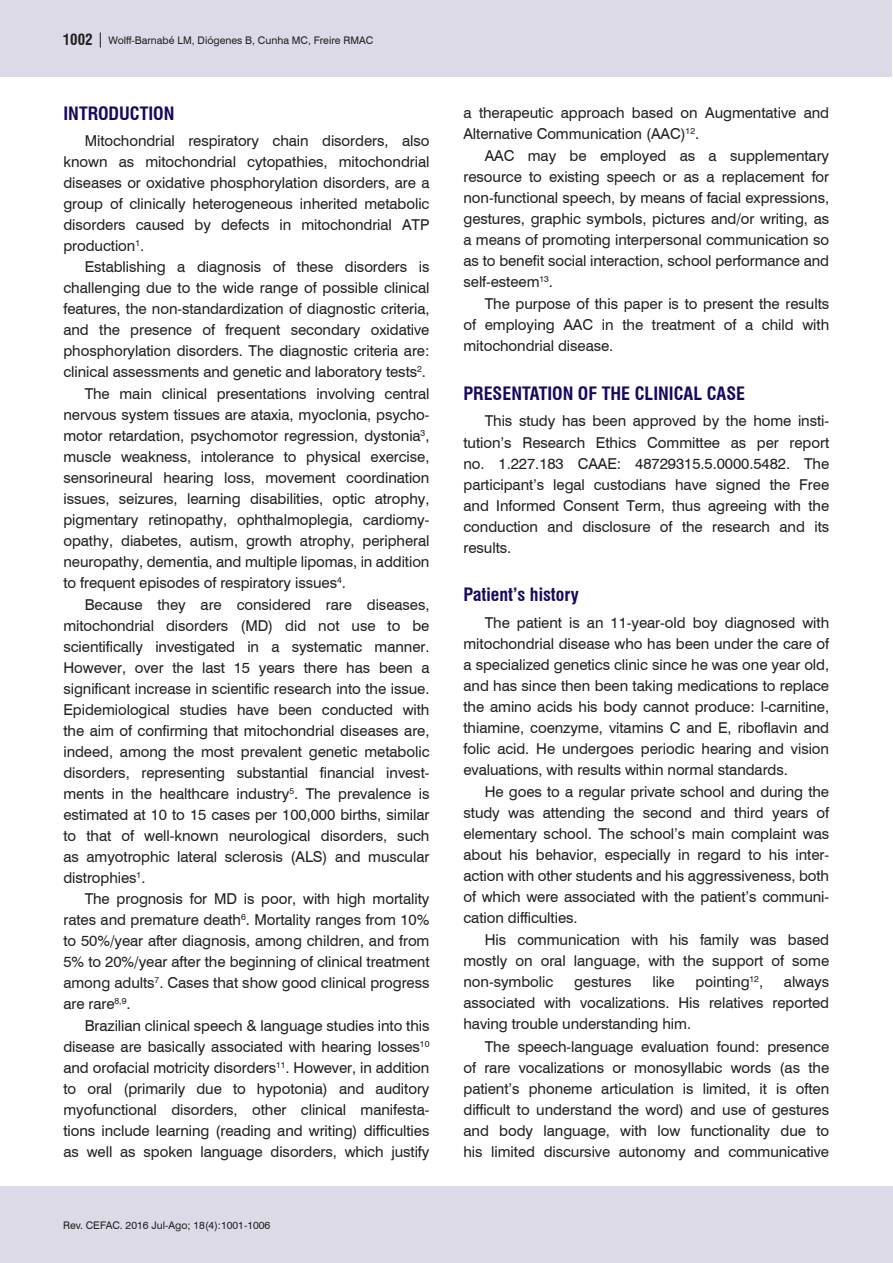
<style>
.page{position:relative;width:893px;height:1263px;background:#fff}
.page>*{position:absolute;margin:0;border:0;box-sizing:border-box;transform-origin:0 0}
.Nivel_1{font:700 condensed 18px "Swiss 721 BT";color:#18085f}
.Nivel_2{font:700 condensed 18px "Swiss 721 BT";color:#18085f}
.Corpo_do_texto_INGL{font:15px/21px "Swiss 721 BT";letter-spacing:-.005em;color:#231f20;text-align:justify}
.Cabeço_autor_esquer{font:10.5px "Swiss 721 BT";color:#231f20}
.Legenda_b_esquerdo{font:10.5px "Swiss 721 BT";color:#231f20}
.s1{font-weight:700;font-stretch:condensed;font-size:15px}
.s2{font-size:15px}
</style>
<div class="page">
<div style="left:0;top:1186px;width:892px;height:77px;background:#dcdae7"></div>
<div style="left:0;top:0;width:892px;height:77px;background:#dcdae7"></div>
<p class="Cabeço_autor_esquer" style="left:63px;top:33px;width:312px"><span class="s1">1002</span> <span class="s2">|</span> Wolff-Barnabé LM, Diógenes B, Cunha MC, Freire RMAC</p>
<p class="Nivel_1" style="left:63px;top:103px;width:113px">INTRODUCTION</p>
<p class="Corpo_do_texto_INGL" style="left:63px;top:129px;width:368px;text-indent:21px">Mitochondrial respiratory chain disorders, also known as mitochondrial cytopathies, mitochondrial diseases or oxidative phosphorylation disorders, are a group of clinically heterogeneous inherited metabolic disorders caused by defects in mitochondrial ATP production<sup>1</sup>.</p>
<p class="Corpo_do_texto_INGL" style="left:63px;top:256px;width:368px;text-indent:21px">Establishing a diagnosis of these disorders is challenging due to the wide range of possible clinical features, the non-standardization of diagnostic criteria, and the presence of frequent secondary oxidative phosphorylation disorders. The diagnostic criteria are: clinical assessments and genetic and laboratory tests<sup>2</sup>.</p>
<p class="Corpo_do_texto_INGL" style="left:63px;top:382px;width:368px;text-indent:21px">The main clinical presentations involving central nervous system tissues are ataxia, myoclonia, psycho&shy;motor retardation, psychomotor regression, dystonia<sup>3</sup>, muscle weakness, intolerance to physical exercise, sensorineural hearing loss, movement coordination issues, seizures, learning disabilities, optic atrophy, pigmentary retinopathy, ophthalmoplegia, cardiomy&shy;opathy, diabetes, autism, growth atrophy, peripheral neuropathy, dementia, and multiple lipomas, in addition to frequent episodes of respiratory issues<sup>4</sup>.</p>
<p class="Corpo_do_texto_INGL" style="left:63px;top:593px;width:368px;text-indent:21px">Because they are considered rare diseases, mitochondrial disorders (MD) did not use to be scientifically investigated in a systematic manner.<br>However, over the last 15 years there has been a significant increase in scientific research into the issue.<br>Epidemiological studies have been conducted with the aim of confirming that mitochondrial diseases are, indeed, among the most prevalent genetic metabolic disorders, representing substantial financial invest&shy;ments in the healthcare industry<sup>5</sup>. The prevalence is estimated at 10 to 15 cases per 100,000 births, similar to that of well-known neurological disorders, such as amyotrophic lateral sclerosis (ALS) and muscular distrophies<sup>1</sup>.</p>
<p class="Corpo_do_texto_INGL" style="left:63px;top:888px;width:368px;text-indent:21px">The prognosis for MD is poor, with high mortality rates and premature death<sup>6</sup>. Mortality ranges from 10% to 50%/year after diagnosis, among children, and from 5% to 20%/year after the beginning of clinical treatment among adults<sup>7</sup>. Cases that show good clinical progress are rare<sup>8,9</sup>.</p>
<p class="Corpo_do_texto_INGL" style="left:63px;top:1014px;width:368px;text-indent:21px">Brazilian clinical speech &amp; language studies into this disease are basically associated with hearing losses<sup>10 </sup>and orofacial motricity disorders<sup>11</sup>. However, in addition to oral (primarily due to hypotonia) and auditory myofunctional disorders, other clinical manifesta&shy;tions include learning (reading and writing) difficulties as well as spoken language disorders, which justify</p>
<p class="Legenda_b_esquerdo" style="left:63px;top:1218px;width:209px">Rev. CEFAC. 2016 Jul-Ago; 18(4):1001-1006</p>
<p class="Corpo_do_texto_INGL" style="left:463px;top:101px;width:367px">a therapeutic approach based on Augmentative and<br>Alternative Communication (AAC)<sup>12</sup>.</p>
<p class="Corpo_do_texto_INGL" style="left:463px;top:145px;width:367px;text-indent:21px">AAC may be employed as a supplementary resource to existing speech or as a replacement for non-functional speech, by means of facial expressions, gestures, graphic symbols, pictures and/or writing, as a means of promoting interpersonal communication so as to benefit social interaction, school performance and self-esteem<sup>13</sup>.</p>
<p class="Corpo_do_texto_INGL" style="left:463px;top:293px;width:367px;text-indent:21px">The purpose of this paper is to present the results of employing AAC in the treatment of a child with mitochondrial disease.</p>
<p class="Nivel_1" style="left:463px;top:383px;width:283px">PRESENTATION OF THE CLINICAL CASE</p>
<p class="Corpo_do_texto_INGL" style="left:463px;top:410px;width:367px;text-indent:21px">This study has been approved by the home insti&shy;tution’s Research Ethics Committee as per report no. 1.227.183 CAAE: 48729315.5.0000.5482. The participant’s legal custodians have signed the Free and Informed Consent Term, thus agreeing with the conduction and disclosure of the research and its results.</p>
<p class="Nivel_2" style="left:463px;top:584px;width:117px">Patient’s history</p>
<p class="Corpo_do_texto_INGL" style="left:463px;top:611px;width:367px;text-indent:21px">The patient is an 11-year-old boy diagnosed with mitochondrial disease who has been under the care of a specialized genetics clinic since he was one year old, and has since then been taking medications to replace the amino acids his body cannot produce: l-carnitine, thiamine, coenzyme, vitamins C and E, riboflavin and folic acid. He undergoes periodic hearing and vision evaluations, with results within normal standards.</p>
<p class="Corpo_do_texto_INGL" style="left:463px;top:780px;width:367px;text-indent:21px">He goes to a regular private school and during the study was attending the second and third years of elementary school. The school’s main complaint was about his behavior, especially in regard to his inter&shy;action with other students and his aggressiveness, both of which were associated with the patient’s communi&shy;cation difficulties.</p>
<p class="Corpo_do_texto_INGL" style="left:463px;top:929px;width:367px;text-indent:21px">His communication with his family was based mostly on oral language, with the support of some non-symbolic</p>
<p class="Corpo_do_texto_INGL" style="left:574px;top:971px;width:59px">gestures</p>
<p class="Corpo_do_texto_INGL" style="left:652px;top:971px;width:24px">like</p>
<p class="Corpo_do_texto_INGL" style="left:696px;top:971px;width:69px">pointing<sup>12</sup>,</p>
<p class="Corpo_do_texto_INGL" style="left:463px;top:971px;width:367px;text-indent:320px">always associated with vocalizations. His relatives reported having trouble understanding him.</p>
<p class="Corpo_do_texto_INGL" style="left:463px;top:1035px;width:367px;text-indent:21px">The speech-language evaluation found: presence of rare vocalizations or monosyllabic words (as the patient’s phoneme articulation is limited, it is often difficult to understand the word) and use of gestures and body language, with low functionality due to his limited discursive autonomy and communicative</p>
</div>
